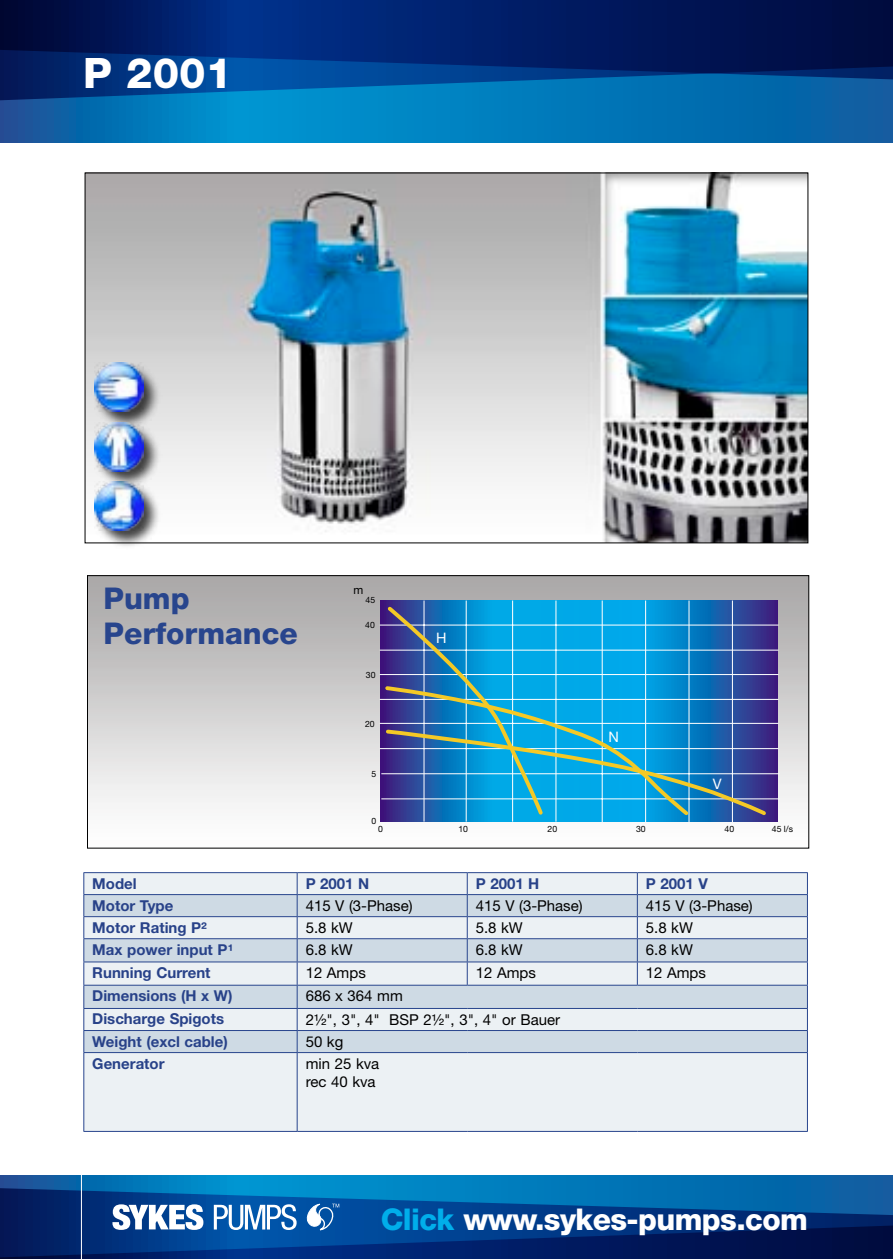
<style>
.page{position:relative;width:893px;height:1259px;background:#fff}
.page>*{position:absolute;margin:0;border:0;box-sizing:border-box;transform-origin:0 0}
.t1{font:800 42px "Helvetica Neue";color:#fff}
.t2{font:800 30px "Helvetica Neue";letter-spacing:-.02em;color:#fff}
.t3{font:800 30px/34.8px "Helvetica Neue";color:#28458d}
.t4{font:15px/18px "Helvetica Neue";color:#000}
.t5{font:700 15px "Helvetica Neue";color:#284289}
.t6{font:14.4px "Helvetica Neue";color:#fff}
.t7{font:11.7px "Helvetica Neue";color:#000}
.t8{font:8.7px "Helvetica Neue";color:#000}
.s1{color:#00aeea}
</style>
<div class="page">
<svg style="left:0;top:110px;width:892px;height:32px;background:#0376b7"></svg>
<svg style="left:0;top:101px;width:892px;height:9px;background:#0376b7"></svg>
<svg style="left:0;top:0;width:892px;height:101px;background:#003076"></svg>
<svg style="left:0;top:1175px;width:892px;height:12px;background:#0376b7"></svg>
<svg style="left:0;top:1187px;width:892px;height:72px;background:#003c83"></svg>
<svg style="left:85px;top:1202px;width:254px;height:33px"></svg>
<hr style="left:81px;top:1173px;width:1px;height:86px;background:#fff">
<hr style="left:892px;top:0;width:1px;height:142px;background:#175ca0">
<svg style="left:892px;top:0;width:1px;height:80px"></svg>
<hr style="left:892px;top:1175px;width:1px;height:84px;background:#175ca0">
<svg style="left:892px;top:1215px;width:1px;height:44px"></svg>
<img style="left:89px;top:577px;width:718px;height:245px">
<div style="left:87px;top:575px;width:722px;height:273px;border:1px solid #000"></div>
<svg style="left:380px;top:600px;width:398px;height:221px;background:#1679c2"></svg>
<hr style="left:380px;top:748px;width:398px;height:1px;background:#fff">
<hr style="left:380px;top:723px;width:398px;height:1px;background:#fff">
<hr style="left:380px;top:699px;width:398px;height:1px;background:#fff">
<hr style="left:380px;top:674px;width:398px;height:1px;background:#fff">
<hr style="left:380px;top:649px;width:398px;height:1px;background:#fff">
<hr style="left:380px;top:624px;width:398px;height:1px;background:#fff">
<hr style="left:555px;top:600px;width:1px;height:221px;background:#fff">
<hr style="left:512px;top:600px;width:1px;height:221px;background:#fff">
<hr style="left:466px;top:600px;width:1px;height:221px;background:#fff">
<hr style="left:423px;top:600px;width:2px;height:221px;background:#fff">
<hr style="left:381px;top:798px;width:398px;height:1px;background:#fff">
<hr style="left:732px;top:600px;width:1px;height:222px;background:#fff">
<hr style="left:688px;top:600px;width:1px;height:222px;background:#fff">
<hr style="left:645px;top:600px;width:1px;height:222px;background:#fff">
<hr style="left:381px;top:773px;width:398px;height:1px;background:#fff">
<hr style="left:602px;top:600px;width:1px;height:222px;background:#fff">
<svg style="left:383px;top:684px;width:385px;height:133px;background:#258ec5"></svg>
<svg style="left:386px;top:605px;width:159px;height:211px;background:#2988bd"></svg>
<img style="left:87px;top:175px;width:719px;height:366px">
<div style="left:84px;top:1053px;width:723px;height:78px;background:#ecf1f4"></div>
<svg style="left:83px;top:872px;width:725px;height:180px;background:#d3dde7"></svg>
<hr style="left:83px;top:1052px;width:214px;height:1px;background:#28458d">
<hr style="left:83px;top:1053px;width:1px;height:78px;background:#28458d">
<hr style="left:297px;top:1052px;width:170px;height:1px;background:#28458d">
<hr style="left:297px;top:1053px;width:1px;height:78px;background:#28458d">
<hr style="left:467px;top:1052px;width:170px;height:1px;background:#28458d">
<hr style="left:637px;top:1052px;width:171px;height:1px;background:#28458d">
<hr style="left:807px;top:1053px;width:1px;height:78px;background:#28458d">
<hr style="left:83px;top:1131px;width:214px;height:1px;background:#28458d">
<hr style="left:297px;top:1131px;width:170px;height:1px;background:#28458d">
<hr style="left:467px;top:1131px;width:170px;height:1px;background:#28458d">
<hr style="left:637px;top:1131px;width:171px;height:1px;background:#28458d">
<div style="left:92px;top:360px;width:71px;height:71px;background:#000;opacity:.75"></div>
<img style="left:94px;top:363px;width:49px;height:49px">
<div style="left:92px;top:479px;width:71px;height:71px;background:#000;opacity:.75"></div>
<img style="left:94px;top:491px;width:49px;height:39px">
<div style="left:92px;top:419px;width:71px;height:72px;background:#000;opacity:.75"></div>
<img style="left:94px;top:422px;width:49px;height:49px">
<h1 class="t1" style="left:83px;top:48px;width:151px">P 2001</h1>
<h2 class="t3" style="left:103px;top:581px;width:196px">Pump<br>Performance</h2>
<p class="t7" style="left:353px;top:583px;width:11px">m</p>
<p class="t8" style="left:365px;top:594px;width:11px">45</p>
<p class="t8" style="left:365px;top:620px;width:11px">40</p>
<p class="t8" style="left:366px;top:670px;width:11px">30</p>
<p class="t8" style="left:365px;top:719px;width:11px">20</p>
<p class="t8" style="left:371px;top:769px;width:6px">5</p>
<p class="t6" style="left:436px;top:629px;width:12px">H</p>
<p class="t6" style="left:609px;top:728px;width:12px">N</p>
<p class="t6" style="left:713px;top:775px;width:10px">V</p>
<p class="t8" style="left:371px;top:816px;width:6px">0</p>
<p class="t8" style="left:378px;top:823px;width:6px">0</p>
<p class="t8" style="left:458px;top:824px;width:11px">10</p>
<p class="t8" style="left:548px;top:824px;width:11px">20</p>
<p class="t8" style="left:636px;top:824px;width:11px">30</p>
<p class="t8" style="left:725px;top:823px;width:11px">40</p>
<p class="t8" style="left:772px;top:823px;width:23px">45 l/s</p>
<p class="t5" style="left:92px;top:874px;width:46px">Model</p>
<p class="t5" style="left:306px;top:874px;width:65px">P 2001 N</p>
<p class="t5" style="left:476px;top:874px;width:65px">P 2001 H</p>
<p class="t5" style="left:646px;top:874px;width:63px">P 2001 V</p>
<p class="t5" style="left:92px;top:896px;width:82px">Motor Type</p>
<p class="t4" style="left:306px;top:896px;width:108px">415 V (3-Phase)</p>
<p class="t4" style="left:476px;top:896px;width:108px">415 V (3-Phase)</p>
<p class="t4" style="left:646px;top:896px;width:108px">415 V (3-Phase)</p>
<p class="t5" style="left:92px;top:918px;width:116px">Motor Rating P²</p>
<p class="t4" style="left:306px;top:918px;width:49px">5.8 kW</p>
<p class="t4" style="left:476px;top:918px;width:49px">5.8 kW</p>
<p class="t4" style="left:646px;top:918px;width:49px">5.8 kW</p>
<p class="t5" style="left:92px;top:940px;width:143px">Max power input P¹</p>
<p class="t4" style="left:306px;top:940px;width:49px">6.8 kW</p>
<p class="t4" style="left:476px;top:940px;width:49px">6.8 kW</p>
<p class="t4" style="left:646px;top:940px;width:49px">6.8 kW</p>
<p class="t5" style="left:92px;top:963px;width:120px">Running Current</p>
<p class="t4" style="left:306px;top:963px;width:62px">12 Amps</p>
<p class="t4" style="left:476px;top:963px;width:62px">12 Amps</p>
<p class="t4" style="left:646px;top:963px;width:62px">12 Amps</p>
<p class="t5" style="left:92px;top:986px;width:142px">Dimensions (H x W)</p>
<p class="t4" style="left:306px;top:986px;width:99px">686 x 364 mm</p>
<p class="t5" style="left:92px;top:1009px;width:133px">Discharge Spigots</p>
<p class="t4" style="left:306px;top:1010px;width:256px">2½", 3", 4" BSP 2½", 3", 4" or Bauer</p>
<p class="t5" style="left:92px;top:1032px;width:137px">Weight (excl cable)</p>
<p class="t4" style="left:306px;top:1032px;width:39px">50 kg</p>
<p class="t5" style="left:92px;top:1054px;width:74px">Generator</p>
<p class="t4" style="left:306px;top:1054px;width:75px">min 25 kva rec 40 kva</p>
<h2 class="t2" style="left:381px;top:1201px;width:429px"><span class="s1">Click</span> www.sykes-pumps.com</h2>
</div>
